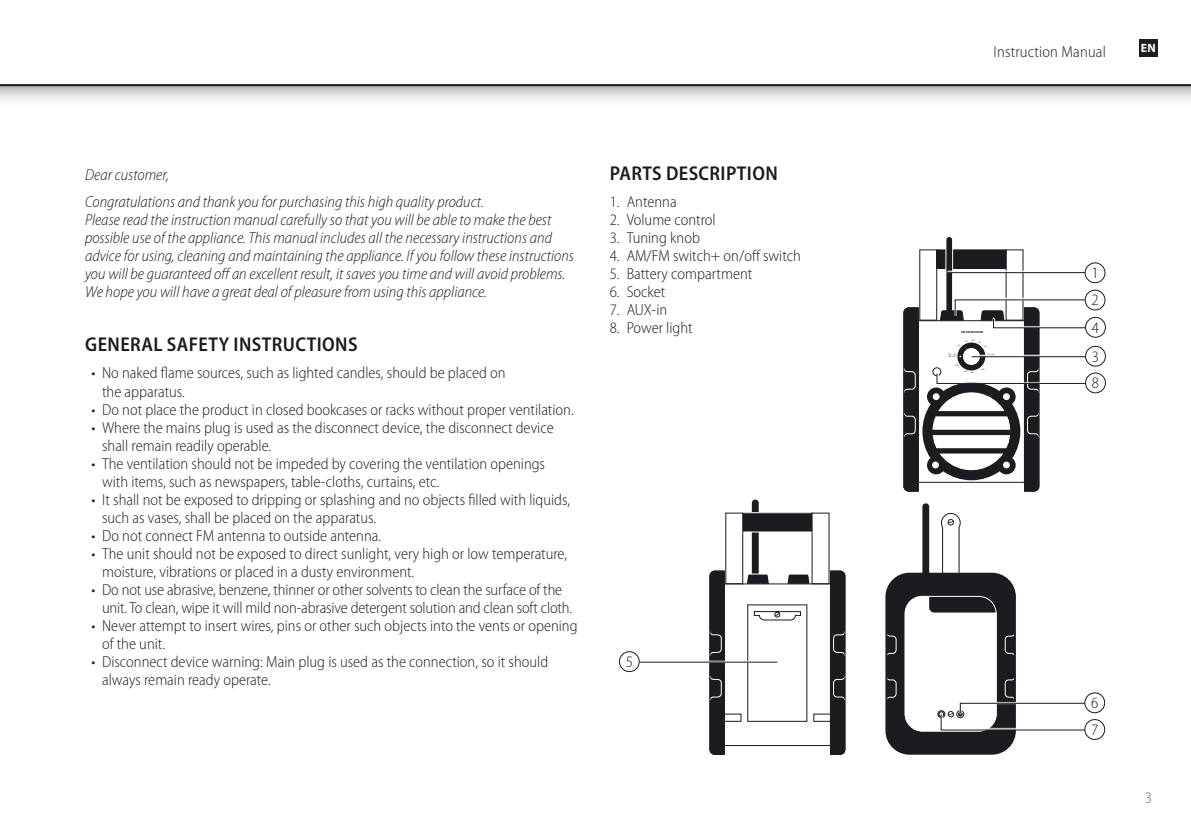
<style>
.page{position:relative;width:1191px;height:840px;background:#fff}
.page>*{position:absolute;margin:0;border:0;box-sizing:border-box;transform-origin:0 0}
.t1{font:600 semi-condensed 20px "Myriad Pro";letter-spacing:.02em;color:#1b1c20}
.t2{font:300 semi-condensed 16px/18px "Myriad Pro";color:#1b1c20}
.t3{font:italic 300 semi-condensed 16px/18px "Myriad Pro";color:#1b1c20}
.t4{font:300 semi-condensed 16px "Myriad Pro";color:#68676c}
.t5{font:700 12px "Myriad Pro";color:#fff}
.t6{font:700 2.8px "Myriad Pro";color:#1b1c20}
</style>
<div class="page">
<svg style="left:0;top:86px;width:1191px;height:15px;background:#d6d7d8"></svg>
<hr style="left:0;top:84px;width:1191px;height:2px;background:#1b1c20">
<div style="left:1139px;top:39px;width:18px;height:18px;background:#1b1c20"></div>
<div style="left:946px;top:236px;width:6px;height:83px;background:#1b1c20;border-radius:3px"></div>
<div style="left:945px;top:236px;width:8px;height:83px;border:1px solid #fff;border-radius:3px"></div>
<svg style="left:903px;top:249px;width:191px;height:243px"></svg>
<div style="left:1085px;top:263px;width:20px;height:19px;background:#fff;border-radius:50%"></div>
<div style="left:1084px;top:262px;width:21px;height:21px;border:1px solid #1b1c20;border-radius:50%"></div>
<div style="left:1085px;top:290px;width:20px;height:20px;background:#fff;border-radius:50%"></div>
<div style="left:1084px;top:289px;width:21px;height:21px;border:1px solid #1b1c20;border-radius:50%"></div>
<div style="left:1085px;top:317px;width:20px;height:20px;background:#fff;border-radius:50%"></div>
<div style="left:1085px;top:317px;width:21px;height:20px;border:1px solid #1b1c20;border-radius:50%"></div>
<div style="left:1085px;top:373px;width:20px;height:19px;background:#fff;border-radius:50%"></div>
<div style="left:1085px;top:372px;width:21px;height:21px;border:1px solid #1b1c20;border-radius:50%"></div>
<div style="left:1085px;top:346px;width:20px;height:20px;background:#fff;border-radius:50%"></div>
<div style="left:1085px;top:345px;width:21px;height:21px;border:1px solid #1b1c20;border-radius:50%"></div>
<div style="left:886px;top:573px;width:129px;height:180px;background:#1b1c20;border-radius:23px"></div>
<div style="left:905px;top:596px;width:91px;height:134px;background:#fff;border-radius:17px"></div>
<div style="left:922px;top:503px;width:7px;height:81px;background:#1b1c20;border-radius:3px"></div>
<div style="left:929px;top:579px;width:73px;height:33px;background:#1b1c20;border-radius:5px"></div>
<div style="left:904px;top:595px;width:92px;height:136px;border:1px solid #fff;border-radius:17px"></div>
<div style="left:885px;top:572px;width:131px;height:182px;border:2px solid #1b1c20;border-radius:23px"></div>
<svg style="left:940px;top:512px;width:21px;height:63px"></svg>
<svg style="left:885px;top:631px;width:204px;height:99px"></svg>
<div style="left:1084px;top:719px;width:20px;height:20px;background:#fff;border-radius:50%"></div>
<div style="left:1084px;top:718px;width:21px;height:21px;border:1px solid #1b1c20;border-radius:50%"></div>
<div style="left:1084px;top:692px;width:20px;height:20px;background:#fff;border-radius:50%"></div>
<div style="left:1084px;top:692px;width:21px;height:20px;border:1px solid #1b1c20;border-radius:50%"></div>
<div style="left:752px;top:499px;width:6px;height:83px;background:#1b1c20;border-radius:3px"></div>
<svg style="left:709px;top:512px;width:137px;height:243px"></svg>
<hr style="left:639px;top:659px;width:139px;height:2px;background:#fff">
<hr style="left:639px;top:661px;width:138px;height:1px;background:#1b1c20">
<div style="left:619px;top:650px;width:21px;height:21px;border:1px solid #1b1c20;border-radius:50%"></div>
<p class="t2" style="left:993px;top:43px;width:114px">Instruction Manual</p>
<p class="t5" style="left:1141px;top:40px;width:16px">EN</p>
<p class="t3" style="left:85px;top:162px;width:400px;line-height:27px">Dear customer,<br>Congratulations and thank you for purchasing this high quality product.</p>
<p class="t3" style="left:85px;top:211px;width:490px">Please read the instruction manual carefully so that you will be able to make the best possible use of the appliance. This manual includes all the necessary instructions and advice for using, cleaning and maintaining the appliance. If you follow these instructions you will be guaranteed off an excellent result, it saves you time and will avoid problems.<br>We hope you will have a great deal of pleasure from using this appliance.</p>
<p class="t1" style="left:85px;top:333px;width:274px">GENERAL SAFETY INSTRUCTIONS</p>
<p class="t2" style="left:102px;top:364px;width:405px;text-indent:-10px">• No naked flame sources, such as lighted candles, should be placed on the apparatus.</p>
<p class="t2" style="left:92px;top:400px;width:483px">• Do not place the product in closed bookcases or racks without proper ventilation.</p>
<p class="t2" style="left:102px;top:418px;width:453px;text-indent:-10px">• Where the mains plug is used as the disconnect device, the disconnect device shall remain readily operable.</p>
<p class="t2" style="left:102px;top:454px;width:444px;text-indent:-10px">• The ventilation should not be impeded by covering the ventilation openings with items, such as newspapers, table-cloths, curtains, etc.</p>
<p class="t2" style="left:102px;top:490px;width:469px;text-indent:-10px">• It shall not be exposed to dripping or splashing and no objects filled with liquids, such as vases, shall be placed on the apparatus.</p>
<p class="t2" style="left:92px;top:526px;width:291px">• Do not connect FM antenna to outside antenna.</p>
<p class="t2" style="left:102px;top:544px;width:467px;text-indent:-10px">• The unit should not be exposed to direct sunlight, very high or low temperature, moisture, vibrations or placed in a dusty environment.</p>
<p class="t2" style="left:102px;top:580px;width:472px;text-indent:-10px">• Do not use abrasive, benzene, thinner or other solvents to clean the surface of the unit. To clean, wipe it will mild non-abrasive detergent solution and clean soft cloth.</p>
<p class="t2" style="left:102px;top:616px;width:477px;text-indent:-10px">• Never attempt to insert wires, pins or other such objects into the vents or opening of the unit.</p>
<p class="t2" style="left:102px;top:652px;width:447px;text-indent:-10px">• Disconnect device warning: Main plug is used as the connection, so it should always remain ready operate.</p>
<p class="t1" style="left:610px;top:162px;width:169px">PARTS DESCRIPTION</p>
<p class="t2" style="left:609px;top:193px;width:68px">1. Antenna</p>
<p class="t2" style="left:609px;top:211px;width:107px">2. Volume control</p>
<p class="t2" style="left:609px;top:229px;width:92px">3. Tuning knob</p>
<p class="t2" style="left:609px;top:247px;width:193px">4. AM/FM switch+ on/off switch</p>
<p class="t2" style="left:609px;top:265px;width:144px">5. Battery compartment</p>
<p class="t2" style="left:609px;top:283px;width:57px">6. Socket</p>
<p class="t2" style="left:609px;top:301px;width:59px">7. AUX-in</p>
<p class="t2" style="left:609px;top:319px;width:85px">8. Power light</p>
<p class="t6" style="left:961px;top:330px;width:24px">AM/fM RECiEVER</p>
<p class="t2" style="left:625px;top:652px;width:9px">5</p>
<p class="t2" style="left:1091px;top:259px;width:9px;line-height:27.2px;text-align:justify">1<br>2<br>4</p>
<p class="t2" style="left:1091px;top:347px;width:9px">3</p>
<p class="t2" style="left:1091px;top:374px;width:9px">8</p>
<p class="t2" style="left:1091px;top:693px;width:9px">6</p>
<p class="t2" style="left:1091px;top:720px;width:9px">7</p>
<p class="t4" style="left:1144px;top:789px;width:9px">3</p>
</div>
